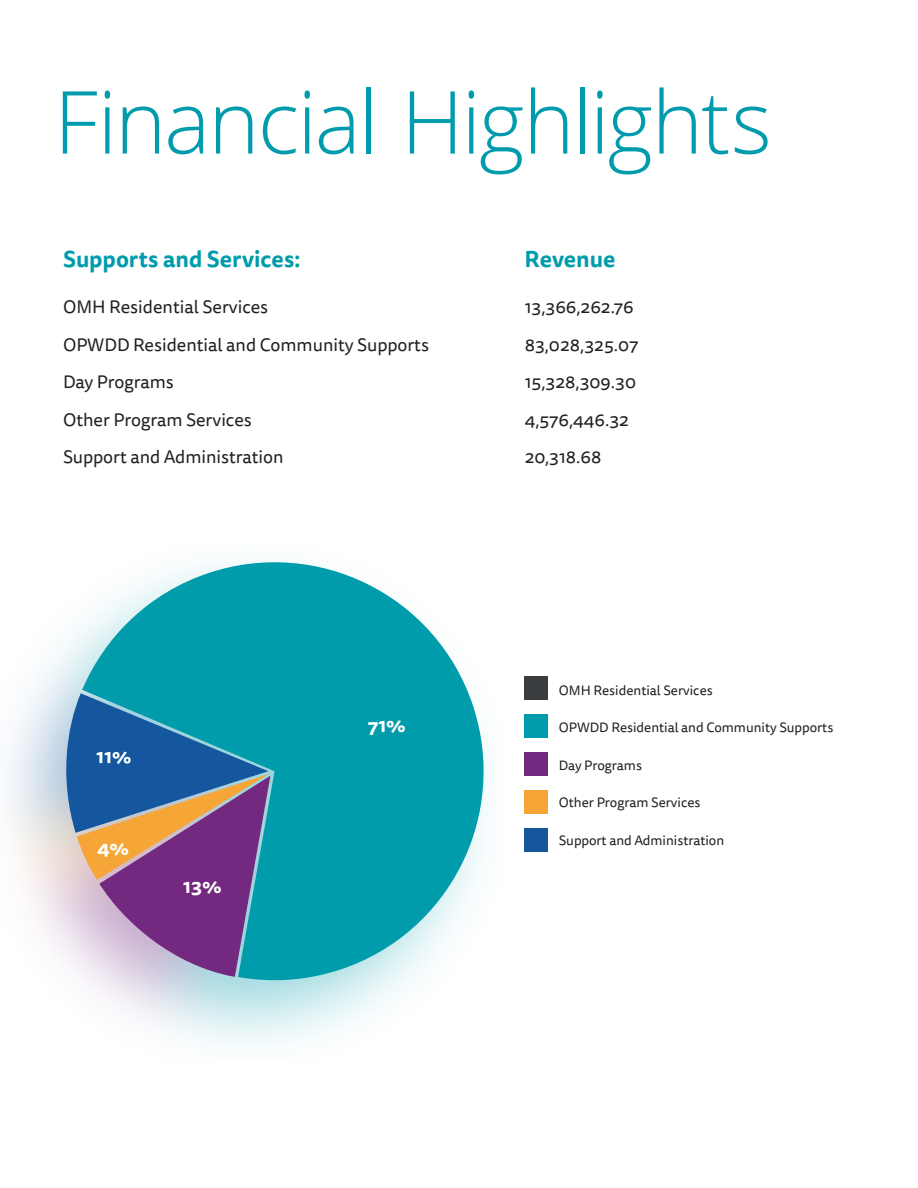
<style>
.page{position:relative;width:918px;height:1188px;background:#fff}
.page>*{position:absolute;margin:0;border:0;box-sizing:border-box;transform-origin:0 0}
.t1{font:300 87px "Open Sans";letter-spacing:-.025em;color:#009cad}
.t2{font:700 22.5px "Tisa Sans Pro";color:#009cac}
.t3{font:18px "Tisa Sans Pro";color:#231f20}
.t4{font:13.5px "Tisa Sans Pro";color:#231f20}
</style>
<div class="page">
<div style="left:525px;top:714px;width:23px;height:24px;background:#009cab"></div>
<div style="left:525px;top:676px;width:23px;height:24px;background:#3a3d3f"></div>
<div style="left:525px;top:752px;width:23px;height:23px;background:#732980"></div>
<div style="left:525px;top:828px;width:23px;height:24px;background:#14579e"></div>
<div style="left:525px;top:790px;width:23px;height:23px;background:#f5a636"></div>
<svg style="left:82px;top:547px;width:420px;height:436px;fill:#009cab"></svg>
<svg style="left:368px;top:721px;width:37px;height:13px"></svg>
<svg style="left:60px;top:693px;width:210px;height:284px;background:#6f799f"></svg>
<p class="t1" style="left:54px;top:62px;width:719px">Financial Highlights</p>
<p class="t2" style="left:63px;top:242px;width:239px">Supports and Services:</p>
<p class="t2" style="left:525px;top:242px;width:92px">Revenue</p>
<p class="t3" style="left:63px;top:295px;width:207px">OMH Residential Services</p>
<p class="t3" style="left:63px;top:332px;width:368px">OPWDD Residential and Community Supports</p>
<p class="t3" style="left:63px;top:370px;width:112px">Day Programs</p>
<p class="t3" style="left:63px;top:407px;width:190px">Other Program Services</p>
<p class="t3" style="left:63px;top:445px;width:222px">Support and Administration</p>
<p class="t3" style="left:525px;top:295px;width:110px">13,366,262.76</p>
<p class="t3" style="left:525px;top:332px;width:115px">83,028,325.07</p>
<p class="t3" style="left:525px;top:370px;width:113px">15,328,309.30</p>
<p class="t3" style="left:525px;top:407px;width:106px">4,576,446.32</p>
<p class="t3" style="left:525px;top:445px;width:78px">20,318.68</p>
<p class="t4" style="left:559px;top:681px;width:155px">OMH Residential Services</p>
<p class="t4" style="left:559px;top:719px;width:276px">OPWDD Residential and Community Supports</p>
<p class="t4" style="left:559px;top:756px;width:85px">Day Programs</p>
<p class="t4" style="left:559px;top:794px;width:143px">Other Program Services</p>
<p class="t4" style="left:559px;top:831px;width:167px">Support and Administration</p>
</div>
